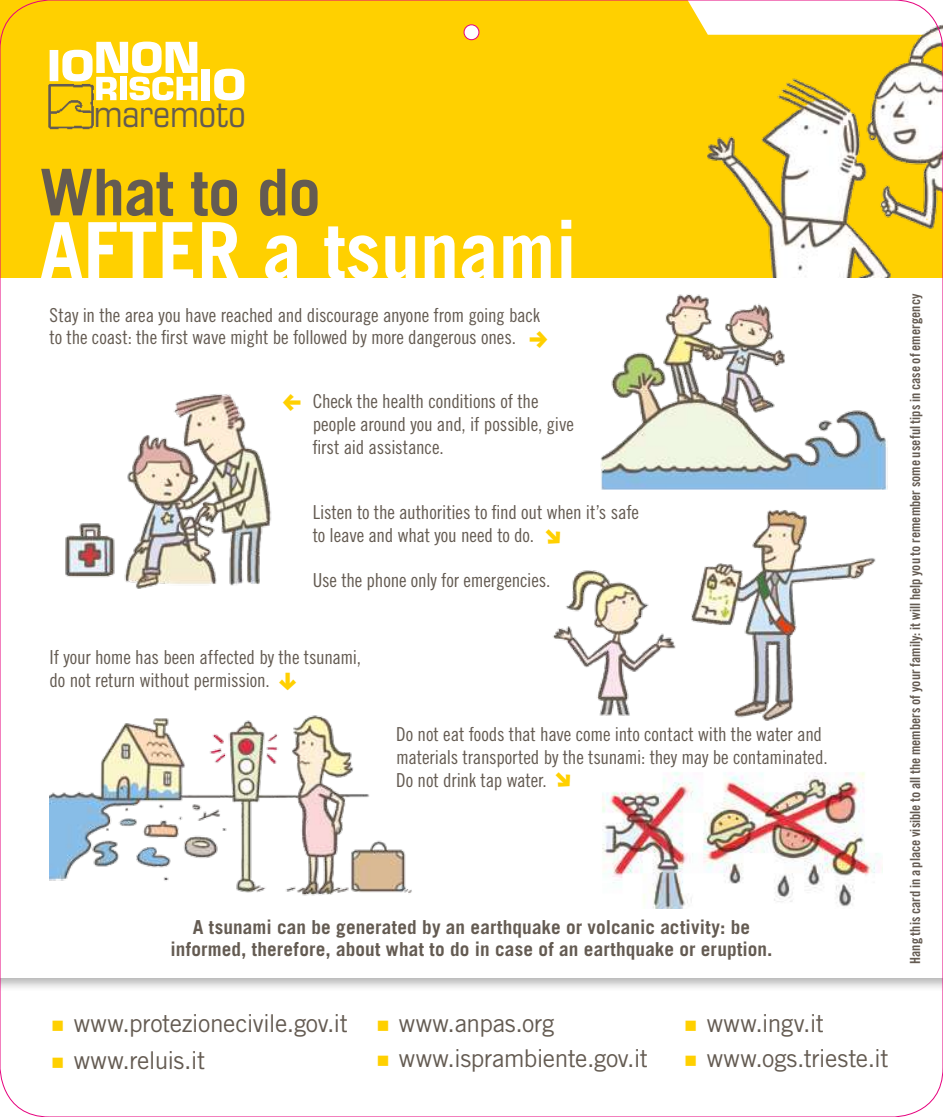
<style>
.page{position:relative;width:943px;height:1117px;background:#fff}
.page>*{position:absolute;margin:0;border:0;box-sizing:border-box;transform-origin:0 0}
.t1{font:700 78.58px "Trade Gothic LT Std";color:#fff}
.t2{font:700 64.58px "Trade Gothic LT Std";letter-spacing:-.01em;color:#645b52}
.t3{font:condensed 37.27px "Eurostile LT Std";color:#645b52}
.t4{font:24.5px "Trade Gothic LT Std";letter-spacing:-.015em;color:#645b52}
.t5{font:19.25px/22.8px "Trade Gothic LT Std Cn 18";letter-spacing:-.01em;color:#645b52}
.t6{font:700 19.25px/22.8px "Trade Gothic LT Std";letter-spacing:.005em;color:#645b52;text-align:center}
.t7{font:14px "Trade Gothic LT Std Bd Cn 20";color:#645b52}
</style>
<div class="page">
<div style="left:0;top:0;width:943px;height:278px;background:#ffd000"></div>
<img style="left:707px;top:25px;width:236px;height:253px">
<div style="left:0;top:348px;width:943px;height:644px;background:#000;opacity:.3"></div>
<div style="left:0;top:278px;width:943px;height:699px;background:#fff"></div>
<img style="left:600px;top:294px;width:288px;height:195px">
<img style="left:65px;top:394px;width:206px;height:195px">
<img style="left:50px;top:715px;width:362px;height:181px">
<img style="left:602px;top:772px;width:279px;height:136px">
<img style="left:552px;top:510px;width:324px;height:211px">
<svg style="left:50px;top:42px;width:148px;height:58px"></svg>
<div style="left:201px;top:69px;width:9px;height:31px;background:#fff"></div>
<svg style="left:214px;top:69px;width:30px;height:31px"></svg>
<img style="left:45px;top:78px;width:53px;height:57px">
<div style="left:464px;top:25px;width:15px;height:15px;background:#fff;border-radius:50%"></div>
<div style="left:463px;top:24px;width:16px;height:16px;border:1px solid #e6007d;border-radius:50%"></div>
<svg style="left:552px;top:529px;width:8px;height:14px"></svg>
<h3 class="t3" style="left:94px;top:92px;width:153px">maremoto</h3>
<h2 class="t2" style="left:40px;top:153px;width:282px">What to do</h2>
<h1 class="t1" style="left:40px;top:202px;width:539px">AFTER a tsunami</h1>
<p class="t5" style="left:50px;top:303px;width:492px">Stay in the area you have reached and discourage anyone from going back to the coast: the first wave might be followed by more dangerous ones.</p>
<p class="t5" style="left:313px;top:389px;width:263px">Check the health conditions of the people around you and, if possible, give first aid assistance.</p>
<p class="t5" style="left:313px;top:500px;width:328px">Listen to the authorities to find out when it’s safe to leave and what you need to do.</p>
<p class="t5" style="left:313px;top:568px;width:239px">Use the phone only for emergencies.</p>
<p class="t5" style="left:50px;top:645px;width:313px">If your home has been affected by the tsunami, do not return without permission.</p>
<p class="t5" style="left:396px;top:722px;width:433px">Do not eat foods that have come into contact with the water and materials transported by the tsunami: they may be contaminated.<br>Do not drink tap water.</p>
<p class="t6" style="left:170px;top:914px;width:603px">A tsunami can be generated by an earthquake or volcanic activity: be informed, therefore, about what to do in case of an earthquake or eruption.</p>
<p class="t4" style="left:74px;top:1008px;width:276px">www.protezionecivile.gov.it</p>
<p class="t4" style="left:399px;top:1008px;width:157px">www.anpas.org</p>
<p class="t4" style="left:706px;top:1008px;width:119px">www.ingv.it</p>
<p class="t4" style="left:74px;top:1045px;width:133px">www.reluis.it</p>
<p class="t4" style="left:399px;top:1043px;width:251px">www.isprambiente.gov.it</p>
<p class="t4" style="left:706px;top:1043px;width:183px">www.ogs.trieste.it</p>
<p class="t7" style="left:906px;top:963px;width:671px;rotate:-90deg">Hang this card in a place visible to all the members of your family: it will help you to remember some useful tips in case of emergency</p>
</div>
